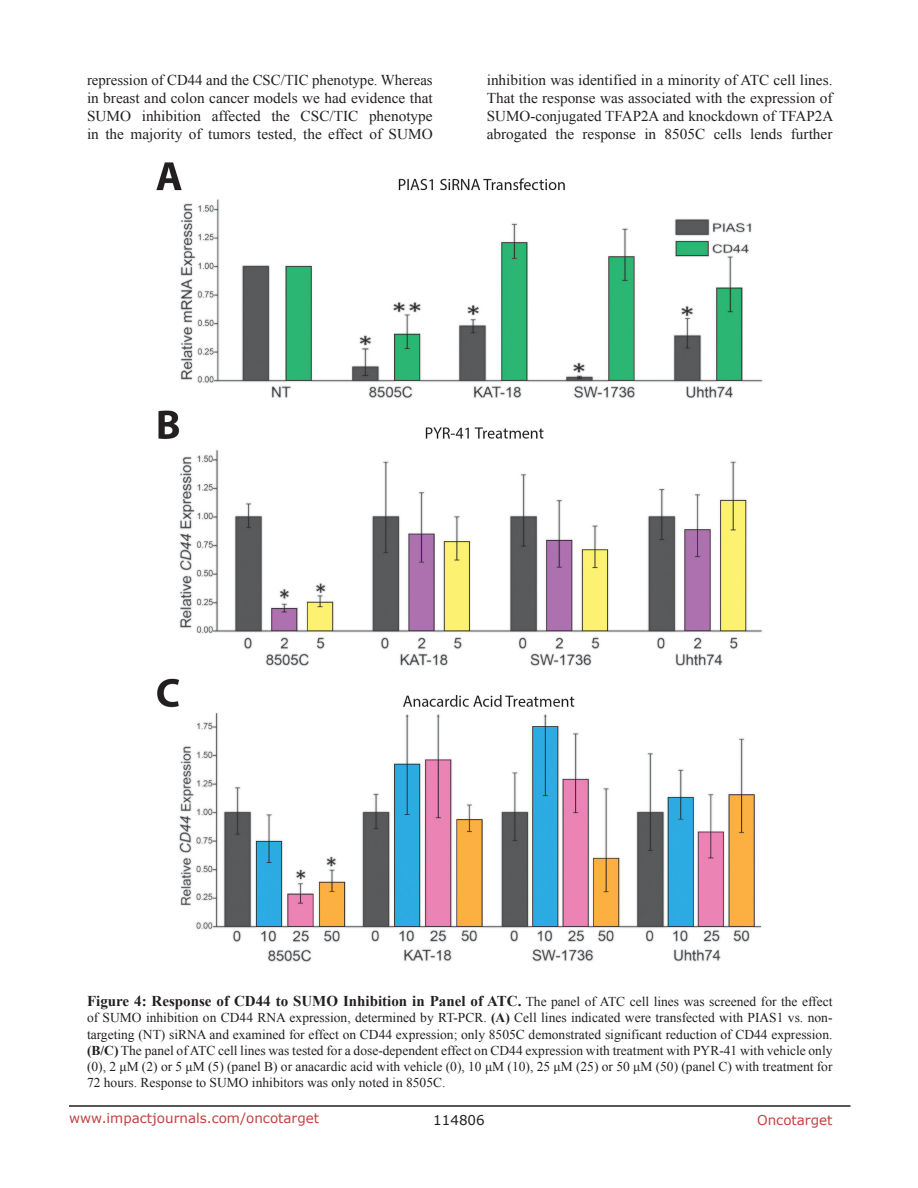
<style>
.page{position:relative;width:918px;height:1188px;background:#fff}
.page>*{position:absolute;margin:0;border:0;box-sizing:border-box;transform-origin:0 0}
.BodyText{font:15px/18px "Times New Roman";color:#231f20;text-align:justify}
.figuretext{font:700 15px "Times New Roman";color:#231f20}
.figuretext-2{font:13.5px/16.2px "Times New Roman";color:#231f20;text-align:justify}
.t1{font:13.5px "Verdana";color:#c24141}
.t2{font:13.5px "Verdana";color:#231f20}
.s1{font-weight:400;font-size:13.5px}
.s2{font-weight:700}
</style>
<div class="page">
<hr style="left:69px;top:1105px;width:781px;height:2px;background:#231f20">
<img style="left:156px;top:162px;width:607px;height:800px">
<p class="BodyText" style="left:87px;top:71px;width:347px">repression of CD44 and the CSC/TIC phenotype. Whereas in breast and colon cancer models we had evidence that SUMO inhibition affected the CSC/TIC phenotype in the majority of tumors tested, the effect of SUMO</p>
<p class="BodyText" style="left:487px;top:71px;width:348px">inhibition was identified in a minority of ATC cell lines.<br>That the response was associated with the expression of SUMO-conjugated TFAP2A and knockdown of TFAP2A abrogated the response in 8505C cells lends further</p>
<p class="figuretext" style="left:87px;top:991px;width:747px">Figure 4: Response of CD44 to SUMO Inhibition in Panel of ATC. <span class="s1">The panel of ATC cell lines was screened for the effect</span></p>
<p class="figuretext-2" style="left:87px;top:1010px;width:747px">of SUMO inhibition on CD44 RNA expression, determined by RT-PCR. <span class="s2">(A)</span> Cell lines indicated were transfected with PIAS1 vs. non&shy;targeting (NT) siRNA and examined for effect on CD44 expression; only 8505C demonstrated significant reduction of CD44 expression. <span class="s2">(B/C)</span> The panel of ATC cell lines was tested for a dose-dependent effect on CD44 expression with treatment with PYR-41 with vehicle only (0), 2 μM (2) or 5 μM (5) (panel B) or anacardic acid with vehicle (0), 10 μM (10), 25 μM (25) or 50 μM (50) (panel C) with treatment for 72 hours. Response to SUMO inhibitors was only noted in 8505C.</p>
<p class="t1" style="left:69px;top:1109px;width:252px">www.impactjournals.com/oncotarget</p>
<p class="t2" style="left:433px;top:1111px;width:53px">114806</p>
<p class="t1" style="left:757px;top:1111px;width:77px">Oncotarget</p>
</div>
